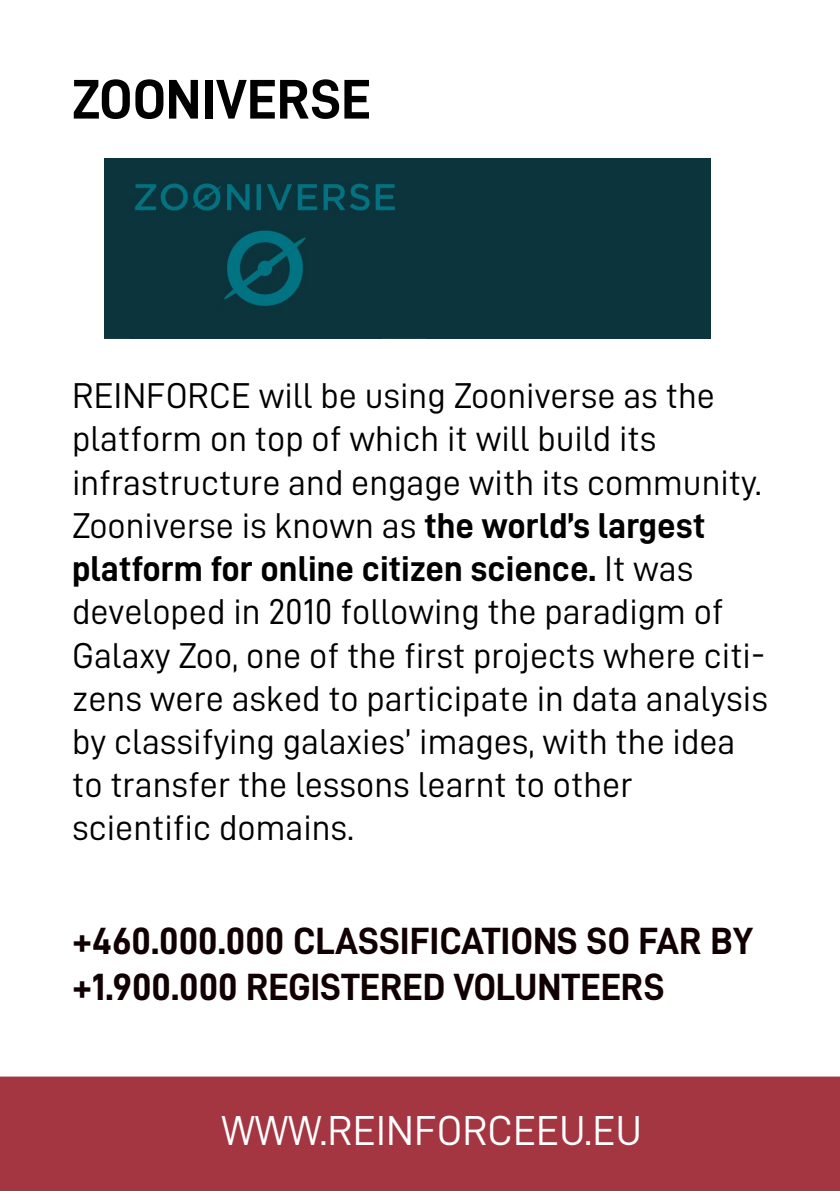
<style>
.page{position:relative;width:840px;height:1191px;background:#fff}
.page>*{position:absolute;margin:0;border:0;box-sizing:border-box;transform-origin:0 0}
.t1{font:56px "D DIN Bold";color:#000001}
.t2{font:42px "D DIN";color:#fff}
.t3{font:38px "D DIN Bold";color:#110002}
.t4{font:36px/43.2px "D DIN";color:#000001}
.t5{font:36px "D DIN Bold";color:#000001}
.s1{font-family:"D DIN Bold"}
.s2{font-family:"D DIN"}
</style>
<div class="page">
<div style="left:0;top:1076px;width:839px;height:115px;background:#a43642"></div>
<div style="left:105px;top:158px;width:605px;height:181px;background:#0c343c"></div>
<p class="t1" style="left:72px;top:68px;width:300px">ZOONIVERSE</p>
<p class="t4" style="left:72px;top:373px;width:644px">REINFORCE will be using Zooniverse as the</p>
<p class="t4" style="left:72px;top:417px;width:585px">platform on top of which it will build its</p>
<p class="t4" style="left:72px;top:460px;width:690px">infrastructure and engage with its community.</p>
<p class="t4" style="left:72px;top:503px;width:634px">Zooniverse is known as <span class="s1">the world’s largest</span></p>
<p class="t5" style="left:72px;top:549px;width:622px">platform for online citizen science. <span class="s2">It was</span></p>
<p class="t4" style="left:72px;top:589px;width:697px">developed in 2010 following the paradigm of Galaxy Zoo, one of the first projects where citi&shy;zens were asked to participate in data analysis by classifying galaxies’ images, with the idea to transfer the lessons learnt to other</p>
<p class="t4" style="left:72px;top:805px;width:283px">scientific domains.</p>
<p class="t3" style="left:72px;top:920px;width:682px">+460.000.000 CLASSIFICATIONS SO FAR BY</p>
<p class="t3" style="left:72px;top:965px;width:593px">+1.900.000 REGISTERED VOLUNTEERS</p>
<p class="t2" style="left:221px;top:1107px;width:422px">WWW.REINFORCEEU.EU</p>
</div>
